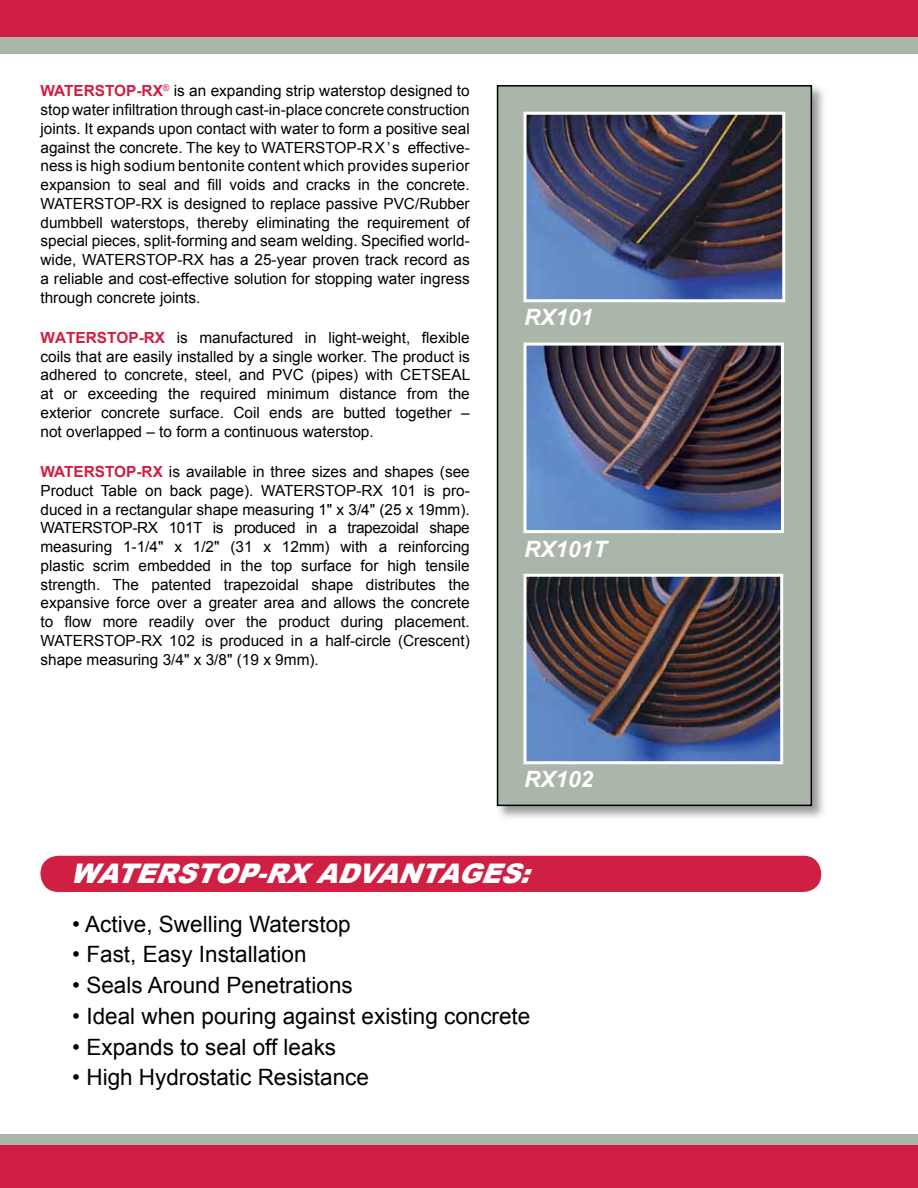
<style>
.page{position:relative;width:918px;height:1188px;background:#fff}
.page>*{position:absolute;margin:0;border:0;box-sizing:border-box;transform-origin:0 0}
.t1{font:italic 900 27px "Arial";color:#fff}
.t2{font:22.5px "Arial";color:#000}
.t3{font:italic 700 22.5px "Arial";color:#fff}
.t4{font:15.3px/18.8px "Arial";color:#000;text-align:justify}
.t5{font:700 15.3px "Arial";color:#cf1f43}
.s1{font-weight:700;color:#cf1f43}
</style>
<div class="page">
<div style="left:0;top:1144px;width:918px;height:44px;background:#cf1f43"></div>
<div style="left:0;top:1134px;width:918px;height:10px;background:#abb6ab"></div>
<div style="left:0;top:0;width:918px;height:38px;background:#cf1f43"></div>
<div style="left:0;top:38px;width:918px;height:16px;background:#abb6ab"></div>
<div style="left:495px;top:83px;width:332px;height:738px;background:#000;opacity:.4"></div>
<div style="left:498px;top:86px;width:313px;height:719px;background:#abb6ab"></div>
<div style="left:497px;top:85px;width:315px;height:721px;border:2px solid #000"></div>
<img style="left:528px;top:116px;width:253px;height:182px">
<div style="left:524px;top:112px;width:261px;height:190px;border:3px solid #fff"></div>
<img style="left:528px;top:578px;width:251px;height:182px">
<div style="left:524px;top:574px;width:259px;height:190px;border:3px solid #fff"></div>
<img style="left:528px;top:347px;width:252px;height:182px">
<div style="left:524px;top:343px;width:260px;height:190px;border:3px solid #fff"></div>
<div style="left:40px;top:856px;width:781px;height:36px;background:#cf1f43;border-radius:18px"></div>
<p class="t4" style="left:40px;top:82px;width:431px;text-indent:96px"><span class="s1">-RX</span><sup>®</sup> is an expanding strip waterstop designed to stop water infiltration through cast-in-place concrete construction joints. It expands upon contact with water to form a positive seal against the concrete. The key to WATERSTOP-RX’s effective&shy;ness is high sodium bentonite content which provides superior expansion to seal and fill voids and cracks in the concrete.<br>WATERSTOP-RX is designed to replace passive PVC/Rubber dumbbell waterstops, thereby eliminating the requirement of special pieces, split-forming and seam welding. Specified world&shy;wide, WATERSTOP-RX has a 25-year proven track record as a reliable and cost-effective solution for stopping water ingress through concrete joints.</p>
<p class="t5" style="left:40px;top:327px;width:57px">WATERSTOP</p>
<p class="t5" style="left:139px;top:327px;width:17px">-RX</p>
<p class="t5" style="left:41px;top:81px;width:55px">WATERSTOP</p>
<p class="t4" style="left:40px;top:328px;width:431px;text-indent:136px">is manufactured in light-weight, flexible coils that are easily installed by a single worker. The product is adhered to concrete, steel, and PVC (pipes) with CETSEAL at or exceeding the required minimum distance from the exterior concrete surface. Coil ends are butted together – not overlapped – to form a continuous waterstop.</p>
<p class="t5" style="left:40px;top:462px;width:55px">WATERSTOP</p>
<p class="t4" style="left:40px;top:462px;width:431px;text-indent:96px"><span class="s1">-RX</span> is available in three sizes and shapes (see Product Table on back page). WATERSTOP-RX 101 is pro&shy;duced in a rectangular shape measuring 1" x 3/4" (25 x 19mm).<br>WATERSTOP-RX 101T is produced in a trapezoidal shape measuring 1-1/4" x 1/2" (31 x 12mm) with a reinforcing plastic scrim embedded in the top surface for high tensile strength. The patented trapezoidal shape distributes the expansive force over a greater area and allows the concrete to flow more readily over the product during placement.<br>WATERSTOP-RX 102 is produced in a half-circle (Crescent) shape measuring 3/4" x 3/8" (19 x 9mm).</p>
<h2 class="t3" style="left:524px;top:303px;width:70px">RX101</h2>
<h2 class="t3" style="left:524px;top:534px;width:84px">RX101T</h2>
<h2 class="t3" style="left:524px;top:765px;width:70px">RX102</h2>
<h1 class="t1" style="left:70px;top:854px;width:475px">WATERSTOP-RXADVANTAGES:</h1>
<h2 class="t2" style="left:72px;top:909px;width:280px">• Active, Swelling Waterstop</h2>
<h2 class="t2" style="left:72px;top:940px;width:236px">• Fast, Easy Installation</h2>
<h2 class="t2" style="left:72px;top:970px;width:282px">• Seals Around Penetrations</h2>
<h2 class="t2" style="left:72px;top:1001px;width:460px">• Ideal when pouring against existing concrete</h2>
<h2 class="t2" style="left:72px;top:1032px;width:265px">• Expands to seal off leaks</h2>
<h2 class="t2" style="left:72px;top:1063px;width:298px">• High Hydrostatic Resistance</h2>
</div>
